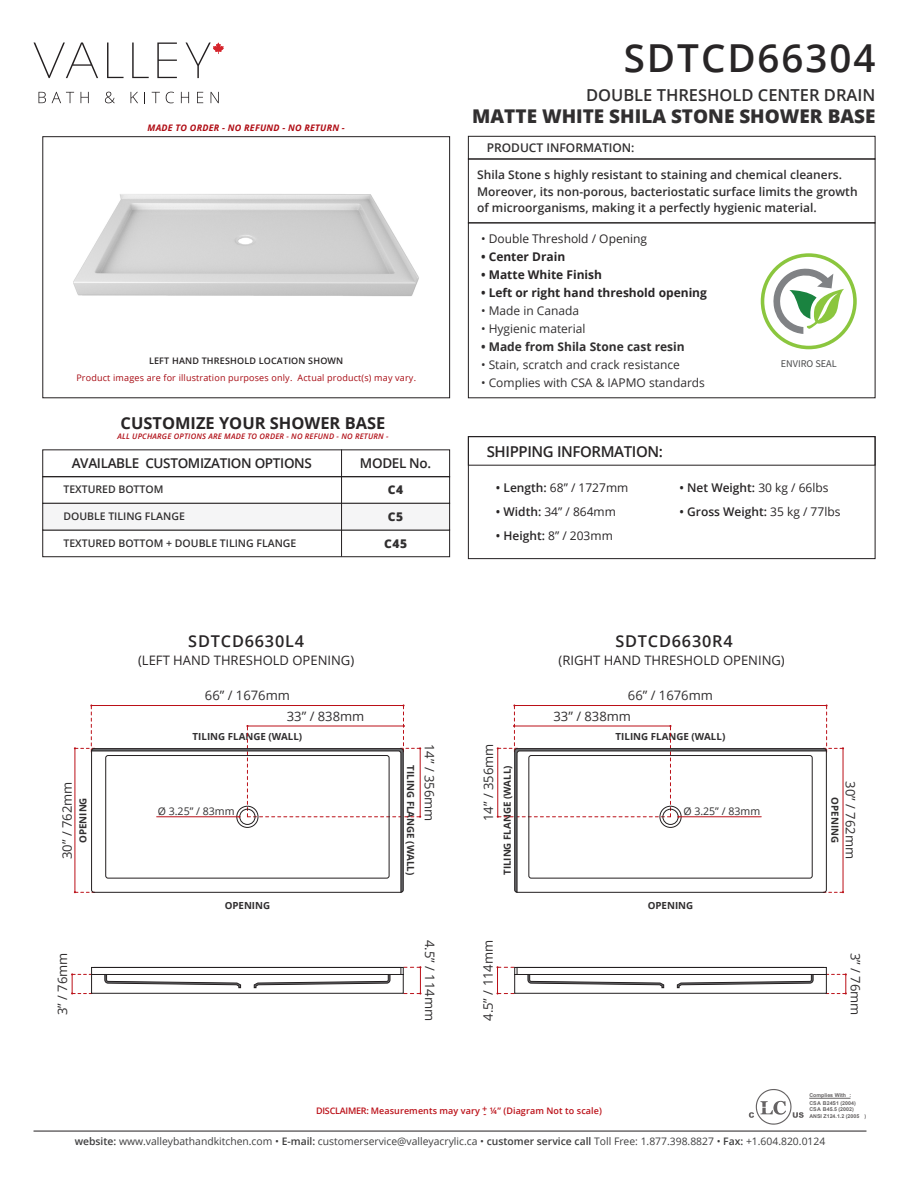
<style>
.page{position:relative;width:918px;height:1188px;background:#fff}
.page>*{position:absolute;margin:0;border:0;box-sizing:border-box;transform-origin:0 0}
.t1{font:600 38.55px "Open Sans";letter-spacing:.05em;color:#282526}
.t2{font:800 18.9px "Open Sans";color:#312f30}
.t3{font:600 16.5px "Open Sans";color:#312f30}
.t4{font:700 16.5px "Open Sans";color:#282526}
.t5{font:600 16.35px "Open Sans";letter-spacing:.05em;color:#282526}
.t6{font:600 15px "Open Sans";letter-spacing:-.025em;color:#282526}
.t7{font:600 13.5px "Open Sans";letter-spacing:-.025em;color:#282526}
.t8{font:13.05px "Open Sans";color:#312f30}
.t9{font:13.05px "Open Sans";color:#282526}
.t10{font:600 12px/16.5px "Open Sans";color:#312f30}
.t11{font:12px "Open Sans";color:#312f30}
.t12{font:700 12px "Open Sans";color:#282526}
.t13{font:600 12px "Open Sans";color:#282526}
.t14{font:12px "Open Sans";color:#282526}
.t15{font:700 12px "Open Sans";color:#312f30}
.t16{font:800 12px "Open Sans";letter-spacing:.05em;color:#312f30}
.t17{font:10.65px "Open Sans";color:#312f30}
.t18{font:600 10.5px "Open Sans";color:#312f30}
.t19{font:10.35px "Open Sans";color:#3e3e3f}
.t20{font:10.2px "Source Sans Pro";color:#4b4c4d}
.t21{font:700 9.75px "Open Sans";color:#312f30}
.t22{font:9px "Open Sans";letter-spacing:.02em;color:#a70a12}
.t23{font:600 9px "Open Sans";letter-spacing:.01em;color:#bb1018}
.t24{font:italic 700 9px "Open Sans";letter-spacing:.025em;color:#b00d15}
.t25{font:600 9px "Open Sans";letter-spacing:.02em;color:#231f20}
.t26{font:italic 600 7.65px "Open Sans";letter-spacing:.025em;color:#b00d15}
.t27{font:700 5.25px/7.6px "Arial";color:#231f20}
.s1{font-weight:600}
.s2{font-weight:400}
</style>
<div class="page">
<svg style="left:749px;top:1089px;width:55px;height:36px"></svg>
<hr style="left:809px;top:1098px;width:42px;height:1px;background:#231f20">
<hr style="left:34px;top:1131px;width:832px;height:1px;background:#231f20">
<svg style="left:39px;top:92px;width:7px;height:11px"></svg>
<svg style="left:52px;top:92px;width:22px;height:11px"></svg>
<svg style="left:81px;top:92px;width:8px;height:11px"></svg>
<svg style="left:105px;top:92px;width:10px;height:11px"></svg>
<svg style="left:131px;top:92px;width:7px;height:11px"></svg>
<svg style="left:152px;top:92px;width:8px;height:11px"></svg>
<svg style="left:166px;top:92px;width:8px;height:11px"></svg>
<svg style="left:181px;top:92px;width:8px;height:11px"></svg>
<svg style="left:197px;top:92px;width:6px;height:11px"></svg>
<svg style="left:211px;top:92px;width:8px;height:11px"></svg>
<svg style="left:34px;top:43px;width:64px;height:35px"></svg>
<svg style="left:107px;top:43px;width:17px;height:35px"></svg>
<svg style="left:132px;top:43px;width:17px;height:35px"></svg>
<svg style="left:157px;top:43px;width:20px;height:35px"></svg>
<svg style="left:186px;top:43px;width:38px;height:35px"></svg>
<svg style="left:772px;top:267px;width:72px;height:67px"></svg>
<div style="left:761px;top:253px;width:96px;height:96px;border:4px solid #8bc63e;border-radius:50%"></div>
<div style="left:468px;top:159px;width:407px;height:64px;border:1px solid #231f20"></div>
<div style="left:468px;top:136px;width:407px;height:23px;border:1px solid #231f20"></div>
<div style="left:42px;top:476px;width:408px;height:28px;border:1px solid #231f20"></div>
<div style="left:42px;top:530px;width:408px;height:27px;border:1px solid #231f20"></div>
<div style="left:42px;top:503px;width:408px;height:27px;background:#f5f5f6;border:1px solid #231f20"></div>
<hr style="left:341px;top:449px;width:1px;height:108px;background:#231f20">
<img style="left:73px;top:194px;width:346px;height:102px">
<div style="left:42px;top:136px;width:408px;height:262px;border:1px solid #231f20"></div>
<div style="left:468px;top:436px;width:407px;height:123px;border:1px solid #231f20"></div>
<hr style="left:91px;top:705px;width:313px;height:1px;background:#bb1018">
<svg style="left:246px;top:704px;width:175px;height:114px"></svg>
<svg style="left:71px;top:966px;width:350px;height:29px"></svg>
<svg style="left:95px;top:748px;width:309px;height:145px"></svg>
<div style="left:105px;top:755px;width:284px;height:123px;border:1px solid #231f20;border-radius:2px"></div>
<hr style="left:94px;top:892px;width:307px;height:1px;background:#231f20">
<div style="left:239px;top:809px;width:16px;height:16px;border:1px solid #231f20;border-radius:50%"></div>
<div style="left:237px;top:806px;width:21px;height:22px;border:1px solid #231f20;border-radius:50%"></div>
<svg style="left:74px;top:704px;width:21px;height:189px"></svg>
<hr style="left:157px;top:817px;width:82px;height:1px;background:#bb1018">
<hr style="left:514px;top:705px;width:313px;height:1px;background:#bb1018">
<svg style="left:496px;top:966px;width:351px;height:29px"></svg>
<svg style="left:514px;top:748px;width:309px;height:145px"></svg>
<div style="left:529px;top:755px;width:284px;height:123px;border:1px solid #231f20;border-radius:2px"></div>
<hr style="left:517px;top:892px;width:307px;height:1px;background:#231f20">
<div style="left:663px;top:809px;width:16px;height:16px;border:1px solid #231f20;border-radius:50%"></div>
<div style="left:660px;top:806px;width:21px;height:22px;border:1px solid #231f20;border-radius:50%"></div>
<svg style="left:823px;top:704px;width:21px;height:189px"></svg>
<hr style="left:679px;top:817px;width:82px;height:1px;background:#bb1018">
<svg style="left:497px;top:704px;width:183px;height:114px"></svg>
<p class="t1" style="left:624px;top:32px;width:253px">SDTCD66304</p>
<p class="t24" style="left:148px;top:121px;width:199px">MADE TO ORDER - NO REFUND - NO RETURN -</p>
<h3 class="t3" style="left:586px;top:83px;width:291px">DOUBLE THRESHOLD CENTER DRAIN</h3>
<h2 class="t2" style="left:472px;top:102px;width:405px">MATTE WHITE SHILA STONE SHOWER BASE</h2>
<p class="t25" style="left:149px;top:354px;width:196px">LEFT HAND THRESHOLD LOCATION SHOWN</p>
<p class="t22" style="left:76px;top:371px;width:341px">Product images are for illustration purposes only. Actual product(s) may vary.</p>
<p class="t10" style="left:487px;top:139px;width:149px">PRODUCT INFORMATION:</p>
<p class="t10" style="left:477px;top:166px;width:382px">Shila Stone s highly resistant to staining and chemical cleaners.<br>Moreover, its non-porous, bacteriostatic surface limits the growth of microorganisms, making it a perfectly hygienic material.</p>
<p class="t14" style="left:481px;top:230px;width:168px">• Double Threshold / Opening</p>
<p class="t12" style="left:481px;top:248px;width:86px">• Center Drain</p>
<p class="t12" style="left:481px;top:266px;width:123px">• Matte White Finish</p>
<p class="t12" style="left:481px;top:284px;width:227px">• Left or right hand threshold opening</p>
<p class="t11" style="left:481px;top:302px;width:100px">• Made in Canada</p>
<p class="t11" style="left:481px;top:320px;width:106px">• Hygienic material</p>
<p class="t15" style="left:481px;top:338px;width:205px">• Made from Shila Stone cast resin</p>
<p class="t11" style="left:481px;top:356px;width:200px">• Stain, scratch and crack resistance</p>
<p class="t11" style="left:481px;top:374px;width:225px">• Complies with CSA &amp; IAPMO standards</p>
<p class="t20" style="left:781px;top:357px;width:58px">ENVIRO SEAL</p>
<h3 class="t4" style="left:121px;top:411px;width:266px">CUSTOMIZE YOUR SHOWER BASE</h3>
<p class="t26" style="left:117px;top:431px;width:273px">ALL UPCHARGE OPTIONS ARE MADE TO ORDER - NO REFUND - NO RETURN -</p>
<p class="t7" style="left:72px;top:454px;width:242px">AVAILABLE CUSTOMIZATION OPTIONS</p>
<p class="t7" style="left:360px;top:454px;width:73px">MODEL No.</p>
<p class="t6" style="left:487px;top:441px;width:178px">SHIPPING INFORMATION:</p>
<p class="t18" style="left:63px;top:482px;width:102px">TEXTURED BOTTOM</p>
<p class="t18" style="left:63px;top:509px;width:123px">DOUBLE TILING FLANGE</p>
<p class="t18" style="left:63px;top:536px;width:235px">TEXTURED BOTTOM + DOUBLE TILING FLANGE</p>
<p class="t16" style="left:388px;top:481px;width:17px">C4</p>
<p class="t16" style="left:388px;top:508px;width:17px">C5</p>
<p class="t16" style="left:384px;top:535px;width:25px">C45</p>
<p class="t14" style="left:496px;top:479px;width:134px"><span class="s1">• Length:</span> 68” / 1727mm</p>
<p class="t14" style="left:496px;top:503px;width:122px"><span class="s1">• Width:</span> 34” / 864mm</p>
<p class="t13" style="left:496px;top:527px;width:118px">• Height: <span class="s2">8” / 203mm</span></p>
<p class="t13" style="left:680px;top:479px;width:151px">• Net Weight: <span class="s2">30 kg / 66lbs</span></p>
<p class="t13" style="left:680px;top:503px;width:162px">• Gross Weight: <span class="s2">35 kg / 77lbs</span></p>
<p class="t5" style="left:188px;top:630px;width:117px">SDTCD6630L4</p>
<p class="t9" style="left:138px;top:651px;width:218px">(LEFT HAND THRESHOLD OPENING)</p>
<p class="t5" style="left:615px;top:630px;width:119px">SDTCD6630R4</p>
<p class="t9" style="left:559px;top:651px;width:228px">(RIGHT HAND THRESHOLD OPENING)</p>
<p class="t8" style="left:205px;top:686px;width:87px">66” / 1676mm</p>
<p class="t8" style="left:628px;top:686px;width:87px">66” / 1676mm</p>
<p class="t8" style="left:287px;top:707px;width:79px">33” / 838mm</p>
<p class="t8" style="left:554px;top:707px;width:79px">33” / 838mm</p>
<p class="t21" style="left:193px;top:729px;width:111px">TILING FLANGE (WALL)</p>
<p class="t21" style="left:616px;top:729px;width:111px">TILING FLANGE (WALL)</p>
<p class="t8" style="left:58px;top:859px;width:79px;rotate:-90deg">30” / 762mm</p>
<p class="t21" style="left:76px;top:843px;width:47px;rotate:-90deg">OPENING</p>
<p class="t17" style="left:158px;top:804px;width:78px">Ø 3.25” / 83mm</p>
<p class="t21" style="left:418px;top:765px;width:111px;rotate:90deg">TILING FLANGE (WALL)</p>
<p class="t8" style="left:438px;top:744px;width:79px;rotate:90deg">14” / 356mm</p>
<p class="t8" style="left:480px;top:821px;width:79px;rotate:-90deg">14” / 356mm</p>
<p class="t21" style="left:500px;top:875px;width:111px;rotate:-90deg">TILING FLANGE (WALL)</p>
<p class="t17" style="left:683px;top:804px;width:78px">Ø 3.25” / 83mm</p>
<p class="t8" style="left:860px;top:781px;width:79px;rotate:90deg">30” / 762mm</p>
<p class="t21" style="left:842px;top:797px;width:47px;rotate:90deg">OPENING</p>
<p class="t21" style="left:225px;top:898px;width:47px">OPENING</p>
<p class="t21" style="left:648px;top:898px;width:47px">OPENING</p>
<p class="t8" style="left:54px;top:1015px;width:64px;rotate:-90deg">3” / 76mm</p>
<p class="t8" style="left:439px;top:940px;width:83px;rotate:90deg">4.5” / 114mm</p>
<p class="t8" style="left:479px;top:1021px;width:83px;rotate:-90deg">4.5” / 114mm</p>
<p class="t8" style="left:864px;top:953px;width:64px;rotate:90deg">3” / 76mm</p>
<p class="t27" style="left:809px;top:1092px;width:48px">Complies With :<br>CSA B24S1 (2004)</p>
<p class="t27" style="left:809px;top:1106px;width:58px;line-height:6.3px">CSA B45.5 (2002)<br>ANSI Z124.1.2 (2005 )</p>
<p class="t19" style="left:75px;top:1134px;width:752px"><span class="s1">website:</span> www.valleybathandkitchen.com • <span class="s1">E-mail:</span> customerservice@valleyacrylic.ca • <span class="s1">customer service call</span> Toll Free: 1.877.398.8827 • <span class="s1">Fax:</span> +1.604.820.0124</p>
<p class="t23" style="left:482px;top:1103px;width:7px">+</p>
<p class="t23" style="left:316px;top:1105px;width:287px">DISCLAIMER: Measurements may vary ¼” (Diagram Not to scale)</p>
<p class="t23" style="left:483px;top:1108px;width:4px">-</p>
</div>
